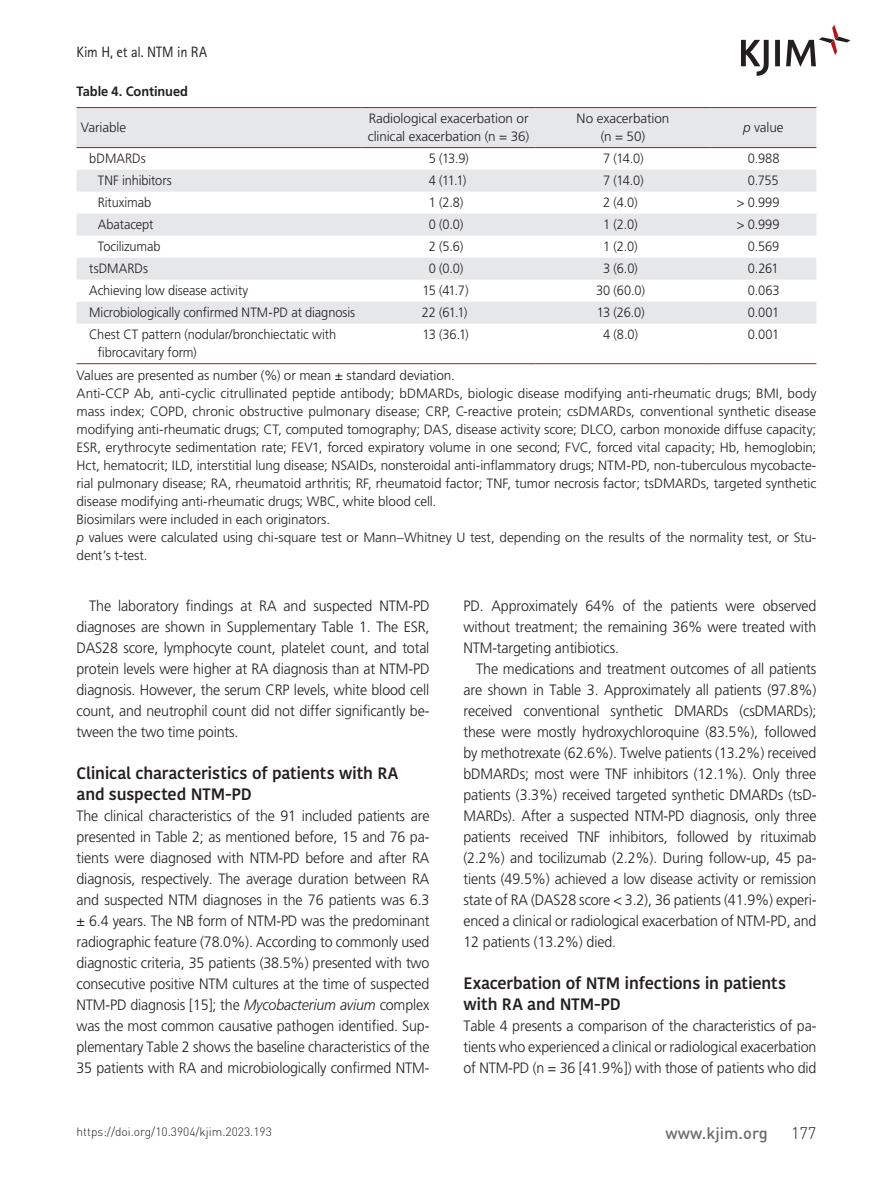
<style>
.page{position:relative;width:893px;height:1191px;background:#fff}
.page>*{position:absolute;margin:0;border:0;box-sizing:border-box;transform-origin:0 0}
.t1{font:600 16.5px/21px "Kohinoor Bangla";letter-spacing:-.01em;color:#231f20}
.t2{font:500 16.5px "DIN Pro";color:#6c6d70}
.t3{font:300 16.5px "DIN Pro";color:#231f20}
.t4{font:300 15px/21px "Frutiger LT Std";letter-spacing:-.01em;color:#231f20;text-align:justify;scale:.95 1}
.t5{font:15px "Rotis Sans Serif Std";color:#231f20;scale:.96 1}
.t6{font:300 13.5px/18px "Frutiger LT Std";letter-spacing:-.005em;color:#231f20}
.t7{font:300 13.5px/18px "Frutiger LT Std";letter-spacing:-.005em;color:#231f20;scale:.95 1}
.t8{font:700 13.5px "Frutiger LT Std";letter-spacing:-.005em;color:#231f20;scale:.95 1}
.t9{font:300 12px "DIN Pro";color:#231f20}
.s1{font-style:italic}
</style>
<div class="page">
<svg style="left:741px;top:25px;width:109px;height:51px"></svg>
<div style="left:77px;top:108px;width:739px;height:39px;background:#e6e7e9"></div>
<svg style="left:77px;top:170px;width:739px;height:154px;fill:#e6e7e9"></svg>
<hr style="left:77px;top:107px;width:284px;height:1px;background:#bb1018">
<hr style="left:361px;top:107px;width:175px;height:1px;background:#bb1018">
<hr style="left:536px;top:107px;width:174px;height:1px;background:#bb1018">
<hr style="left:710px;top:107px;width:106px;height:1px;background:#bb1018">
<hr style="left:77px;top:147px;width:284px;height:1px;background:#bb1018">
<hr style="left:361px;top:147px;width:175px;height:1px;background:#bb1018">
<hr style="left:536px;top:147px;width:174px;height:1px;background:#bb1018">
<hr style="left:710px;top:147px;width:106px;height:1px;background:#bb1018">
<hr style="left:77px;top:363px;width:284px;height:1px;background:#bb1018">
<hr style="left:361px;top:363px;width:175px;height:1px;background:#bb1018">
<hr style="left:536px;top:363px;width:174px;height:1px;background:#bb1018">
<hr style="left:710px;top:363px;width:106px;height:1px;background:#bb1018">
<p class="t5" style="left:77px;top:43px;width:137px">Kim H, et al. NTM in RA</p>
<p class="t8" style="left:77px;top:84px;width:119px">Table 4. Continued</p>
<p class="t6" style="left:81px;top:119px;width:47px">Variable</p>
<p class="t6" style="left:368px;top:110px;width:163px">Radiological exacerbation or clinical exacerbation (n = 36)</p>
<p class="t6" style="left:577px;top:110px;width:94px;text-align:center">No exacerbation (n = 50)</p>
<p class="t6" style="left:743px;top:119px;width:42px"><span class="s1">p</span> value</p>
<p class="t7" style="left:89px;top:150px;width:61px">bDMARDs</p>
<p class="t7" style="left:429px;top:150px;width:44px">5 (13.9)</p>
<p class="t7" style="left:603px;top:150px;width:44px">7 (14.0)</p>
<p class="t7" style="left:748px;top:150px;width:35px">0.988</p>
<p class="t7" style="left:98px;top:172px;width:79px">TNF inhibitors</p>
<p class="t7" style="left:429px;top:172px;width:41px">4 (11.1)</p>
<p class="t7" style="left:603px;top:172px;width:44px">7 (14.0)</p>
<p class="t7" style="left:748px;top:172px;width:34px">0.755</p>
<p class="t7" style="left:98px;top:194px;width:58px">Rituximab</p>
<p class="t7" style="left:429px;top:194px;width:38px">1 (2.8)</p>
<p class="t7" style="left:603px;top:194px;width:38px">2 (4.0)</p>
<p class="t7" style="left:737px;top:194px;width:46px">&gt; 0.999</p>
<p class="t7" style="left:98px;top:216px;width:60px">Abatacept</p>
<p class="t7" style="left:429px;top:216px;width:38px">0 (0.0)</p>
<p class="t7" style="left:603px;top:216px;width:38px">1 (2.0)</p>
<p class="t7" style="left:737px;top:216px;width:46px">&gt; 0.999</p>
<p class="t7" style="left:98px;top:238px;width:68px">Tocilizumab</p>
<p class="t7" style="left:429px;top:238px;width:38px">2 (5.6)</p>
<p class="t7" style="left:603px;top:238px;width:38px">1 (2.0)</p>
<p class="t7" style="left:748px;top:238px;width:35px">0.569</p>
<p class="t7" style="left:89px;top:260px;width:63px">tsDMARDs</p>
<p class="t7" style="left:429px;top:260px;width:38px">0 (0.0)</p>
<p class="t7" style="left:603px;top:260px;width:38px">3 (6.0)</p>
<p class="t7" style="left:748px;top:260px;width:34px">0.261</p>
<p class="t7" style="left:89px;top:282px;width:169px">Achieving low disease activity</p>
<p class="t7" style="left:422px;top:282px;width:50px">15 (41.7)</p>
<p class="t7" style="left:596px;top:282px;width:53px">30 (60.0)</p>
<p class="t7" style="left:748px;top:282px;width:35px">0.063</p>
<p class="t7" style="left:89px;top:304px;width:281px">Microbiologically confirmed NTM-PD at diagnosis</p>
<p class="t7" style="left:422px;top:304px;width:49px">22 (61.1)</p>
<p class="t7" style="left:597px;top:304px;width:52px">13 (26.0)</p>
<p class="t7" style="left:748px;top:304px;width:35px">0.001</p>
<p class="t7" style="left:98px;top:326px;width:253px;text-indent:-9px">Chest CT pattern (nodular/bronchiectatic with fibrocavitary form)</p>
<p class="t7" style="left:423px;top:326px;width:50px">13 (36.1)</p>
<p class="t7" style="left:603px;top:326px;width:38px">4 (8.0)</p>
<p class="t7" style="left:748px;top:326px;width:35px">0.001</p>
<p class="t6" style="left:77px;top:366px;width:741px">Values are presented as number (%) or mean ± standard deviation.<br>Anti-CCP Ab, anti-cyclic citrullinated peptide antibody; bDMARDs, biologic disease modifying anti-rheumatic drugs; BMI, body mass index; COPD, chronic obstructive pulmonary disease; CRP, C-reactive protein; csDMARDs, conventional synthetic disease modifying anti-rheumatic drugs; CT, computed tomography; DAS, disease activity score; DLCO, carbon monoxide diffuse capacity; ESR, erythrocyte sedimentation rate; FEV1, forced expiratory volume in one second; FVC, forced vital capacity; Hb, hemoglobin; Hct, hematocrit; ILD, interstitial lung disease; NSAIDs, nonsteroidal anti-inflammatory drugs; NTM-PD, non-tuberculous mycobacte&shy;rial pulmonary disease; RA, rheumatoid arthritis; RF, rheumatoid factor; TNF, tumor necrosis factor; tsDMARDs, targeted synthetic disease modifying anti-rheumatic drugs; WBC, white blood cell.<br>Biosimilars were included in each originators.<br><span class="s1">p</span> values were calculated using chi-square test or Mann–Whitney U test, depending on the results of the normality test, or Stu&shy;dent’s t-test.</p>
<p class="t4" style="left:77px;top:595px;width:373px;text-indent:13px">The laboratory findings at RA and suspected NTM-PD diagnoses are shown in Supplementary Table 1. The ESR, DAS28 score, lymphocyte count, platelet count, and total protein levels were higher at RA diagnosis than at NTM-PD diagnosis. However, the serum CRP levels, white blood cell count, and neutrophil count did not differ significantly be&shy;tween the two time points.</p>
<p class="t1" style="left:77px;top:762px;width:323px">Clinical characteristics of patients with RA and suspected NTM-PD</p>
<p class="t4" style="left:77px;top:805px;width:373px">The clinical characteristics of the 91 included patients are presented in Table 2; as mentioned before, 15 and 76 pa&shy;tients were diagnosed with NTM-PD before and after RA diagnosis, respectively. The average duration between RA and suspected NTM diagnoses in the 76 patients was 6.3 ± 6.4 years. The NB form of NTM-PD was the predominant radiographic feature (78.0%). According to commonly used diagnostic criteria, 35 patients (38.5%) presented with two consecutive positive NTM cultures at the time of suspected NTM-PD diagnosis [15]; the <span class="s1">Mycobacterium avium</span> complex was the most common causative pathogen identified. Sup&shy;plementary Table 2 shows the baseline characteristics of the 35 patients with RA and microbiologically confirmed NTM-</p>
<p class="t4" style="left:463px;top:595px;width:373px">PD. Approximately 64% of the patients were observed without treatment; the remaining 36% were treated with NTM-targeting antibiotics.</p>
<p class="t4" style="left:463px;top:658px;width:373px;text-indent:13px">The medications and treatment outcomes of all patients are shown in Table 3. Approximately all patients (97.8%) received conventional synthetic DMARDs (csDMARDs); these were mostly hydroxychloroquine (83.5%), followed by methotrexate (62.6%). Twelve patients (13.2%) received bDMARDs; most were TNF inhibitors (12.1%). Only three patients (3.3%) received targeted synthetic DMARDs (tsD-MARDs). After a suspected NTM-PD diagnosis, only three patients received TNF inhibitors, followed by rituximab (2.2%) and tocilizumab (2.2%). During follow-up, 45 pa&shy;tients (49.5%) achieved a low disease activity or remission state of RA (DAS28 score &lt; 3.2), 36 patients (41.9%) experi&shy;enced a clinical or radiological exacerbation of NTM-PD, and 12 patients (13.2%) died.</p>
<p class="t1" style="left:463px;top:972px;width:324px">Exacerbation of NTM infections in patients with RA and NTM-PD</p>
<p class="t4" style="left:463px;top:1015px;width:373px">Table 4 presents a comparison of the characteristics of pa&shy;tients who experienced a clinical or radiological exacerbation of NTM-PD (n = 36 [41.9%]) with those of patients who did</p>
<p class="t9" style="left:77px;top:1123px;width:197px">https://doi.org/10.3904/kjim.2023.193</p>
<p class="t2" style="left:666px;top:1121px;width:104px">www.kjim.org</p>
<p class="t3" style="left:791px;top:1121px;width:27px">177</p>
</div>
